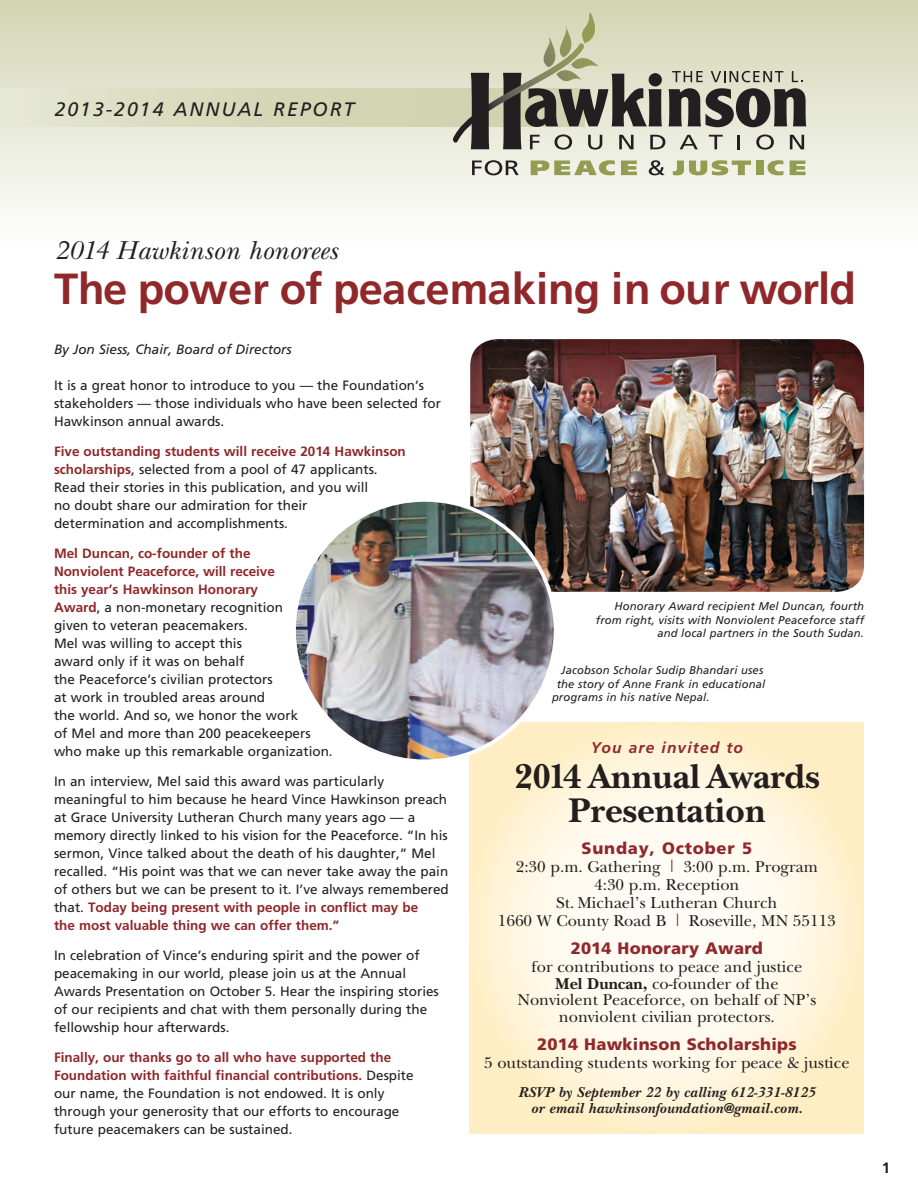
<style>
.page{position:relative;width:918px;height:1188px;background:#fff}
.page>*{position:absolute;margin:0;border:0;box-sizing:border-box;transform-origin:0 0}
.Headlines{font:700 43.5px "Frutiger";letter-spacing:-.02em;color:#90282b}
.t1{font:700 35.85px "New Baskerville";color:#231f20}
.Headlines-2{font:italic 27px "New Baskerville";letter-spacing:.01em;color:#231f20}
.Headline_Kicker{font:italic 19.5px "Frutiger";letter-spacing:.1em;color:#231f20}
.t2{font:16.5px/16.5px "New Baskerville";color:#231f20;text-align:center}
.t3{font:900 16.5px "Frutiger";letter-spacing:.015em;color:#90282b}
.t4{font:900 16.5px "Frutiger";letter-spacing:.05em;color:#90282b}
.t5{font:italic 700 15.45px "Frutiger";letter-spacing:.075em;color:#90282b}
.t6{font:italic 700 15px "New Baskerville";letter-spacing:.02em;color:#231f20}
.t7{font:700 15px "Frutiger";color:#231f20}
.Body_Text{font:13.5px/18px "Frutiger";color:#231f20}
.Body_Text-2{font:700 13.5px/18px "Frutiger";color:#90282b}
.Body_Text-3{font:italic 13.5px "Frutiger";color:#231f20}
.Cutlines{font:italic 11.25px/13.5px "Frutiger";letter-spacing:.01em;color:#231f20;text-align:right}
.s1{font-weight:400;color:#231f20}
.s2{font-weight:700;color:#90282b}
.s3{font-family:"Frutiger";font-weight:300;color:#90282b}
.s4{font-weight:700}
</style>
<div class="page">
<div style="left:0;top:0;width:918px;height:243px;background:linear-gradient(to bottom,#d1d5b3,#fefefd)"></div>
<svg style="left:470px;top:723px;width:394px;height:411px"></svg>
<svg style="left:0;top:89px;width:453px;height:37px;background:#d8dbbd"></svg>
<svg style="left:472px;top:160px;width:47px;height:15px"></svg>
<svg style="left:531px;top:160px;width:84px;height:15px"></svg>
<svg style="left:621px;top:161px;width:16px;height:14px"></svg>
<svg style="left:649px;top:160px;width:16px;height:15px"></svg>
<svg style="left:673px;top:160px;width:78px;height:15px"></svg>
<div style="left:756px;top:161px;width:7px;height:14px;background:#949c51"></div>
<svg style="left:768px;top:160px;width:15px;height:15px"></svg>
<svg style="left:790px;top:161px;width:16px;height:14px"></svg>
<svg style="left:453px;top:13px;width:353px;height:137px;background:#aeaf9c"></svg>
<img style="left:470px;top:339px;width:394px;height:253px">
<img style="left:294px;top:500px;width:261px;height:261px;border-radius:131px">
<p class="Headline_Kicker" style="left:55px;top:97px;width:301px">2013-2014 ANNUAL REPORT</p>
<p class="Headlines-2" style="left:54px;top:235px;width:285px">2014 Hawkinson honorees</p>
<p class="Headlines" style="left:54px;top:264px;width:804px">The power of peacemaking in our world</p>
<p class="Body_Text-3" style="left:54px;top:342px;width:239px">By Jon Siess, Chair, Board of Directors</p>
<p class="Body_Text" style="left:54px;top:377px;width:389px">It is a great honor to introduce to you — the Foundation’s stakeholders — those individuals who have been selected for<br>Hawkinson annual awards.</p>
<p class="Body_Text-2" style="left:54px;top:443px;width:353px">Five outstanding students will receive 2014 Hawkinson scholarships<span class="s1">, selected from a pool of 47 applicants.</span></p>
<p class="Body_Text" style="left:54px;top:479px;width:316px">Read their stories in this publication, and you will</p>
<p class="Body_Text" style="left:54px;top:497px;width:255px">no doubt share our admiration for their</p>
<p class="Body_Text" style="left:54px;top:515px;width:236px">determination and accomplishments.</p>
<p class="Body_Text-2" style="left:54px;top:545px;width:198px">Mel Duncan, co-founder of the</p>
<p class="Body_Text-2" style="left:54px;top:563px;width:222px">Nonviolent Peaceforce, will receive</p>
<p class="Body_Text-2" style="left:54px;top:581px;width:206px">this year’s Hawkinson Honorary</p>
<p class="Body_Text" style="left:54px;top:599px;width:231px"><span class="s2">Award</span>, a non-monetary recognition</p>
<p class="Body_Text" style="left:54px;top:616px;width:195px">given to veteran peacemakers.</p>
<p class="Body_Text" style="left:54px;top:634px;width:189px">Mel was willing to accept this</p>
<p class="Body_Text" style="left:54px;top:652px;width:192px">award only if it was on behalf</p>
<p class="Body_Text" style="left:54px;top:670px;width:220px">the Peaceforce’s civilian protectors</p>
<p class="Body_Text" style="left:54px;top:688px;width:213px">at work in troubled areas around</p>
<p class="Body_Text" style="left:54px;top:706px;width:246px">the world. And so, we honor the work</p>
<p class="Body_Text" style="left:54px;top:724px;width:258px">of Mel and more than 200 peacekeepers</p>
<p class="Body_Text" style="left:54px;top:742px;width:280px">who make up this remarkable organization.</p>
<p class="Body_Text" style="left:54px;top:772px;width:396px">In an interview, Mel said this award was particularly meaningful to him because he heard Vince Hawkinson preach at Grace University Lutheran Church many years ago — a memory directly linked to his vision for the Peaceforce. “In his sermon, Vince talked about the death of his daughter,” Mel recalled. “His point was that we can never take away the pain of others but we can be present to it. I’ve always remembered that. <span class="s2">Today being present with people in conflict may be<br>the most valuable thing we can offer them.”</span></p>
<p class="Body_Text" style="left:54px;top:946px;width:386px">In celebration of Vince’s enduring spirit and the power of peacemaking in our world, please join us at the Annual Awards Presentation on October 5. Hear the inspiring stories of our recipients and chat with them personally during the fellowship hour afterwards.</p>
<p class="Body_Text-2" style="left:54px;top:1048px;width:361px">Finally, our thanks go to all who have supported the<br>Foundation with faithful financial contributions. <span class="s1">Despite</span></p>
<p class="Body_Text" style="left:54px;top:1084px;width:332px">our name, the Foundation is not endowed. It is only</p>
<p class="Body_Text" style="left:54px;top:1102px;width:347px">through your generosity that our efforts to encourage</p>
<p class="Body_Text" style="left:54px;top:1120px;width:240px">future peacemakers can be sustained.</p>
<p class="Cutlines" style="left:596px;top:600px;width:270px">Honorary Award recipient Mel Duncan, fourth from right, visits with Nonviolent Peaceforce staff and local partners in the South Sudan.</p>
<p class="Cutlines" style="left:561px;top:663px;width:204px">Jacobson Scholar Sudip Bhandari uses</p>
<p class="Cutlines" style="left:557px;top:677px;width:210px">the story of Anne Frank in educational</p>
<p class="Cutlines" style="left:552px;top:690px;width:159px">programs in his native Nepal.</p>
<p class="t5" style="left:591px;top:739px;width:154px">You are invited to</p>
<p class="t1" style="left:514px;top:755px;width:307px">2014 Annual Awards</p>
<p class="t1" style="left:568px;top:790px;width:198px">Presentation</p>
<p class="t4" style="left:582px;top:838px;width:172px">Sunday, October 5</p>
<p class="t2" style="left:516px;top:858px;width:304px">2:30 p.m. Gathering <span class="s3">l</span> 3:00 p.m. Program</p>
<p class="t2" style="left:594px;top:876px;width:147px">4:30 p.m. Reception</p>
<p class="t2" style="left:556px;top:894px;width:223px">St. Michael’s Lutheran Church</p>
<p class="t2" style="left:498px;top:912px;width:339px">1660 W County Road B <span class="s3">l</span> Roseville, MN 55113</p>
<p class="t3" style="left:571px;top:938px;width:194px">2014 Honorary Award</p>
<p class="t2" style="left:532px;top:959px;width:272px">for contributions to peace and justice</p>
<p class="t2" style="left:518px;top:975px;width:300px"><span class="s4">Mel Duncan,</span> co-founder of the<br>Nonviolent Peaceforce, on behalf of NP’s</p>
<p class="t2" style="left:559px;top:1008px;width:218px">nonviolent civilian protectors.</p>
<p class="t3" style="left:537px;top:1034px;width:261px">2014 Hawkinson Scholarships</p>
<p class="t2" style="left:484px;top:1055px;width:367px">5 outstanding students working for peace &amp; justice</p>
<p class="t6" style="left:518px;top:1083px;width:298px">RSVP by September 22 by calling 612-331-8125</p>
<p class="t6" style="left:531px;top:1100px;width:273px">or email hawkinsonfoundation@gmail.com.</p>
<p class="t7" style="left:882px;top:1159px;width:10px">1</p>
</div>
